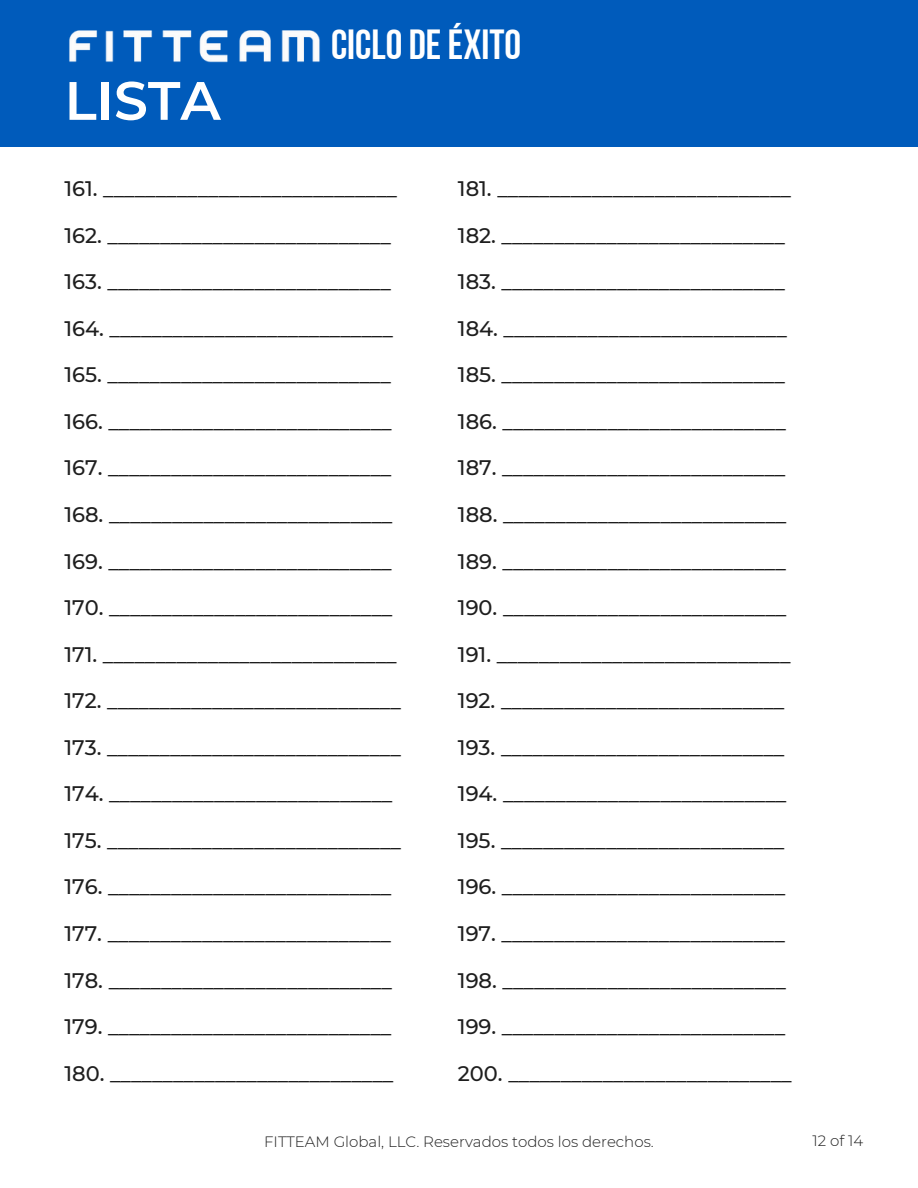
<style>
.page{position:relative;width:918px;height:1188px;background:#fff}
.page>*{position:absolute;margin:0;border:0;box-sizing:border-box;transform-origin:0 0}
.t1{font:600 54px "Montserrat";color:#fff}
.t2{font:42px "Bebas Neue Cyrillic";color:#fff}
.t3{font:500 21px "Montserrat";color:#1e1e1e}
.t4{font:300 15px "Montserrat";color:#1e1e1e}
</style>
<div class="page">
<div style="left:0;top:0;width:918px;height:146px;background:#005bbb"></div>
<img style="left:69px;top:30px;width:251px;height:33px">
<h1 class="t1" style="left:64px;top:68px;width:158px">LISTA</h1>
<h2 class="t2" style="left:331px;top:27px;width:192px">CICLO DEÉXITO</h2>
<p class="t3" style="left:64px;top:176px;width:334px">161. ____________________________</p>
<p class="t3" style="left:64px;top:222px;width:328px">162. ___________________________</p>
<p class="t3" style="left:64px;top:269px;width:328px">163. ___________________________</p>
<p class="t3" style="left:64px;top:315px;width:330px">164. ___________________________</p>
<p class="t3" style="left:64px;top:362px;width:328px">165. ___________________________</p>
<p class="t3" style="left:64px;top:408px;width:329px">166. ___________________________</p>
<p class="t3" style="left:64px;top:455px;width:328px">167. ___________________________</p>
<p class="t3" style="left:64px;top:502px;width:329px">168. ___________________________</p>
<p class="t3" style="left:64px;top:548px;width:329px">169. ___________________________</p>
<p class="t3" style="left:64px;top:595px;width:330px">170. ___________________________</p>
<p class="t3" style="left:64px;top:641px;width:334px">171. ____________________________</p>
<p class="t3" style="left:64px;top:688px;width:338px">172. ____________________________</p>
<p class="t3" style="left:64px;top:734px;width:338px">173. ____________________________</p>
<p class="t3" style="left:64px;top:781px;width:330px">174. ___________________________</p>
<p class="t3" style="left:64px;top:828px;width:338px">175. ____________________________</p>
<p class="t3" style="left:64px;top:874px;width:328px">176. ___________________________</p>
<p class="t3" style="left:64px;top:921px;width:328px">177. ___________________________</p>
<p class="t3" style="left:64px;top:967px;width:329px">178. ___________________________</p>
<p class="t3" style="left:64px;top:1014px;width:328px">179. ___________________________</p>
<p class="t3" style="left:64px;top:1060px;width:330px">180. ___________________________</p>
<p class="t3" style="left:458px;top:176px;width:335px">181. ____________________________</p>
<p class="t3" style="left:458px;top:222px;width:329px">182. ___________________________</p>
<p class="t3" style="left:458px;top:269px;width:328px">183. ___________________________</p>
<p class="t3" style="left:458px;top:315px;width:331px">184. ___________________________</p>
<p class="t3" style="left:458px;top:362px;width:329px">185. ___________________________</p>
<p class="t3" style="left:458px;top:408px;width:329px">186. ___________________________</p>
<p class="t3" style="left:458px;top:455px;width:329px">187. ___________________________</p>
<p class="t3" style="left:458px;top:502px;width:330px">188. ___________________________</p>
<p class="t3" style="left:458px;top:548px;width:329px">189. ___________________________</p>
<p class="t3" style="left:458px;top:595px;width:330px">190. ___________________________</p>
<p class="t3" style="left:458px;top:641px;width:334px">191. ____________________________</p>
<p class="t3" style="left:458px;top:688px;width:328px">192. ___________________________</p>
<p class="t3" style="left:458px;top:734px;width:328px">193. ___________________________</p>
<p class="t3" style="left:458px;top:781px;width:330px">194. ___________________________</p>
<p class="t3" style="left:458px;top:828px;width:328px">195. ___________________________</p>
<p class="t3" style="left:458px;top:874px;width:329px">196. ___________________________</p>
<p class="t3" style="left:458px;top:921px;width:328px">197. ___________________________</p>
<p class="t3" style="left:458px;top:967px;width:329px">198. ___________________________</p>
<p class="t3" style="left:458px;top:1014px;width:329px">199. ___________________________</p>
<p class="t3" style="left:458px;top:1060px;width:335px">200. ___________________________</p>
<p class="t4" style="left:264px;top:1133px;width:391px">FITTEAM Global, LLC. Reservados todos los derechos.</p>
<p class="t4" style="left:813px;top:1132px;width:52px">12 of 14</p>
</div>
